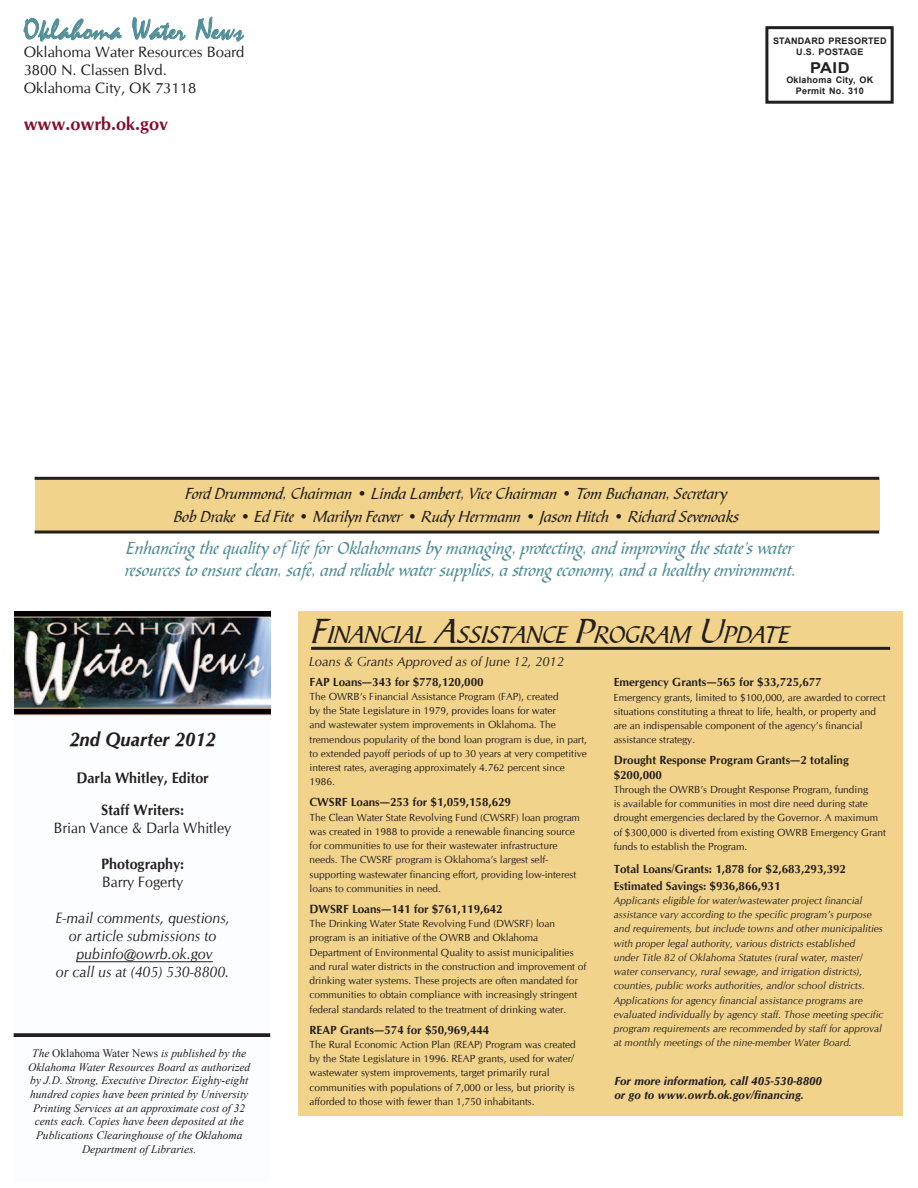
<style>
.page{position:relative;width:918px;height:1188px;background:#fff}
.page>*{position:absolute;margin:0;border:0;box-sizing:border-box;transform-origin:0 0}
.articles{font:27px "Minstrel";color:#508e98}
.articles-2{font:25.2px "Bible Scr T";color:#231f20}
.Headline{font:italic 700 19.5px "CG Omega";color:#231f20;scale:.95 1}
.Headline-2{font:18px/21.6px "Bible Scr T";color:#508e98}
.articles-3{font:700 18px "CG Omega";color:#820f2c}
.Headline-3{font:16.5px "Bible Scr T";color:#231f20}
.Headline-4{font:italic 15px "CG Omega";color:#231f20;scale:.95 1}
.articles-4{font:15px "CG Omega";color:#231f20}
.Headline-5{font:700 15px "CG Omega";color:#231f20;scale:.95 1}
.Headline-6{font:15px "CG Omega";color:#231f20;scale:.95 1}
.t1{font:700 15px "Arial";color:#231f20;scale:1.1 1}
.articles-5{font:italic 13.05px "CG Omega";color:#231f20}
.articles-6{font:700 11.7px/14.2px "CG Omega";color:#231f20}
.articles-7{font:italic 700 11.7px/14.2px "CG Omega";color:#231f20}
.FAP{font:700 11.7px "CG Omega";color:#231f20}
.Headline-7{font:italic 11.4px/13.6px "Times New Roman";color:#231f20;text-align:center}
.articles-8{font:10.35px/14.2px "CG Omega";color:#231f20}
.articles-9{font:italic 10.35px/14.2px "CG Omega";color:#231f20}
.t2{font:700 9px "Arial";letter-spacing:.03em;color:#231f20}
.s1{font-style:normal}
.s2{font-size:36px}
</style>
<div class="page">
<div style="left:299px;top:611px;width:604px;height:504px;background:#f2d38b"></div>
<img style="left:14px;top:611px;width:257px;height:426px">
<svg style="left:24px;top:18px;width:98px;height:24px"></svg>
<svg style="left:132px;top:17px;width:53px;height:24px"></svg>
<svg style="left:196px;top:16px;width:48px;height:26px"></svg>
<div style="left:35px;top:478px;width:844px;height:53px;background:#f2d38b"></div>
<hr style="left:35px;top:531px;width:844px;height:3px;background:#231f20">
<hr style="left:35px;top:477px;width:844px;height:3px;background:#231f20">
<div style="left:765px;top:26px;width:129px;height:78px;border:3px solid #231f20"></div>
<hr style="left:76px;top:961px;width:137px;height:1px;background:#231f20">
<svg style="left:14px;top:1033px;width:256px;height:4px"></svg>
<hr style="left:311px;top:647px;width:579px;height:3px;background:#231f20">
<p class="articles" style="left:24px;top:16px;width:221px">Oklahoma Water News</p>
<p class="articles-4" style="left:24px;top:42px;width:222px">Oklahoma Water Resources Board</p>
<p class="articles-4" style="left:24px;top:61px;width:145px">3800 N. Classen Blvd.</p>
<p class="articles-4" style="left:24px;top:79px;width:174px">Oklahoma City, OK 73118</p>
<p class="articles-3" style="left:24px;top:112px;width:146px">www.owrb.ok.gov</p>
<p class="t2" style="left:773px;top:35px;width:115px">STANDARD PRESORTED</p>
<p class="t2" style="left:796px;top:45px;width:69px">U.S. POSTAGE</p>
<p class="t1" style="left:810px;top:57px;width:37px">PAID</p>
<p class="t2" style="left:786px;top:74px;width:88px">Oklahoma City, OK</p>
<p class="t2" style="left:796px;top:85px;width:69px">Permit No. 310</p>
<p class="Headline-3" style="left:186px;top:484px;width:543px">Ford Drummond, Chairman • Linda Lambert, Vice Chairman • Tom Buchanan, Secretary</p>
<p class="Headline-3" style="left:174px;top:508px;width:567px">Bob Drake • Ed Fite • Marilyn Feaver • Rudy Herrmann • Jason Hitch • Richard Sevenoaks</p>
<p class="Headline-2" style="left:125px;top:539px;width:673px">Enhancing the quality of life for Oklahomans by managing, protecting, and improving the state’s water resources to ensure clean, safe, and reliable water supplies, a strong economy, and a healthy environment.</p>
<p class="Headline" style="left:69px;top:728px;width:156px">2nd Quarter 2012</p>
<p class="Headline-5" style="left:76px;top:769px;width:141px">Darla Whitley, Editor</p>
<p class="Headline-5" style="left:101px;top:800px;width:89px">Staff Writers:</p>
<p class="Headline-6" style="left:54px;top:819px;width:188px">Brian Vance &amp; Darla Whitley</p>
<p class="Headline-5" style="left:101px;top:854px;width:89px">Photography:</p>
<p class="Headline-6" style="left:102px;top:873px;width:87px">Barry Fogerty</p>
<p class="Headline-4" style="left:55px;top:908px;width:185px">E-mail comments, questions,</p>
<p class="Headline-4" style="left:69px;top:926px;width:157px">or article submissions to</p>
<p class="Headline-4" style="left:76px;top:944px;width:145px">pubinfo@owrb.ok.gov</p>
<p class="Headline-4" style="left:56px;top:962px;width:184px">or call us at (405) 530-8800.</p>
<p class="Headline-7" style="left:28px;top:1046px;width:223px">The <span class="s1">Oklahoma Water News</span> is published by the Oklahoma Water Resources Board as authorized by J.D. Strong, Executive Director. Eighty-eight hundred copies have been printed by University Printing Services at an approximate cost of 32 cents each. Copies have been deposited at the Publications Clearinghouse of the Oklahoma Department of Libraries.</p>
<p class="articles-2" style="left:312px;top:621px;width:479px"><span class="s2">F</span>INANCIAL <span class="s2">A</span>SSISTANCE <span class="s2">P</span>ROGRAM <span class="s2">U</span>PDATE</p>
<p class="articles-5" style="left:309px;top:654px;width:257px">Loans &amp; Grants Approved as of June 12, 2012</p>
<p class="articles-6" style="left:310px;top:675px;width:176px">FAP Loans—343 for $778,120,000</p>
<p class="articles-8" style="left:310px;top:689px;width:279px">The OWRB’s Financial Assistance Program (FAP), created<br>by the State Legislature in 1979, provides loans for water<br>and wastewater system improvements in Oklahoma. The tremendous popularity of the bond loan program is due, in part, to extended payoff periods of up to 30 years at very competitive interest rates, averaging approximately 4.762 percent since 1986.</p>
<p class="FAP" style="left:310px;top:795px;width:203px">CWSRF Loans—253 for $1,059,158,629</p>
<p class="articles-8" style="left:310px;top:810px;width:272px">The Clean Water State Revolving Fund (CWSRF) loan program was created in 1988 to provide a renewable financing source for communities to use for their wastewater infrastructure needs. The CWSRF program is Oklahoma’s largest self&shy;supporting wastewater financing effort, providing low-interest loans to communities in need.</p>
<p class="articles-6" style="left:310px;top:902px;width:195px">DWSRF Loans—141 for $761,119,642</p>
<p class="articles-8" style="left:310px;top:917px;width:278px">The Drinking Water State Revolving Fund (DWSRF) loan program is an initiative of the OWRB and Oklahoma Department of Environmental Quality to assist municipalities and rural water districts in the construction and improvement of drinking water systems. These projects are often mandated for communities to obtain compliance with increasingly stringent federal standards related to the treatment of drinking water.</p>
<p class="articles-6" style="left:310px;top:1023px;width:181px">REAP Grants—574 for $50,969,444</p>
<p class="articles-8" style="left:310px;top:1037px;width:268px">The Rural Economic Action Plan (REAP) Program was created by the State Legislature in 1996. REAP grants, used for water/ wastewater system improvements, target primarily rural communities with populations of 7,000 or less, but priority is afforded to those with fewer than 1,750 inhabitants.</p>
<p class="articles-6" style="left:614px;top:675px;width:209px">Emergency Grants—565 for $33,725,677</p>
<p class="articles-8" style="left:614px;top:690px;width:273px">Emergency grants, limited to $100,000, are awarded to correct situations constituting a threat to life, health, or property and are an indispensable component of the agency’s financial assistance strategy.</p>
<p class="articles-6" style="left:614px;top:753px;width:237px">Drought Response Program Grants—2 totaling $200,000</p>
<p class="articles-8" style="left:614px;top:782px;width:274px">Through the OWRB’s Drought Response Program, funding<br>is available for communities in most dire need during state drought emergencies declared by the Governor. A maximum of $300,000 is diverted from existing OWRB Emergency Grant funds to establish the Program.</p>
<p class="articles-6" style="left:614px;top:862px;width:234px">Total Loans/Grants: 1,878 for $2,683,293,392</p>
<p class="articles-6" style="left:614px;top:878px;width:168px">Estimated Savings: $936,866,931</p>
<p class="articles-9" style="left:614px;top:893px;width:271px">Applicants eligible for water/wastewater project financial assistance vary according to the specific program’s purpose and requirements, but include towns and other municipalities with proper legal authority, various districts established<br>under Title 82 of Oklahoma Statutes (rural water, master/ water conservancy, rural sewage, and irrigation districts), counties, public works authorities, and/or school districts.<br>Applications for agency financial assistance programs are evaluated individually by agency staff. Those meeting specific program requirements are recommended by staff for approval at monthly meetings of the nine-member Water Board.</p>
<p class="articles-7" style="left:614px;top:1074px;width:209px">For more information, call 405-530-8800 or go to www.owrb.ok.gov/financing.</p>
</div>
